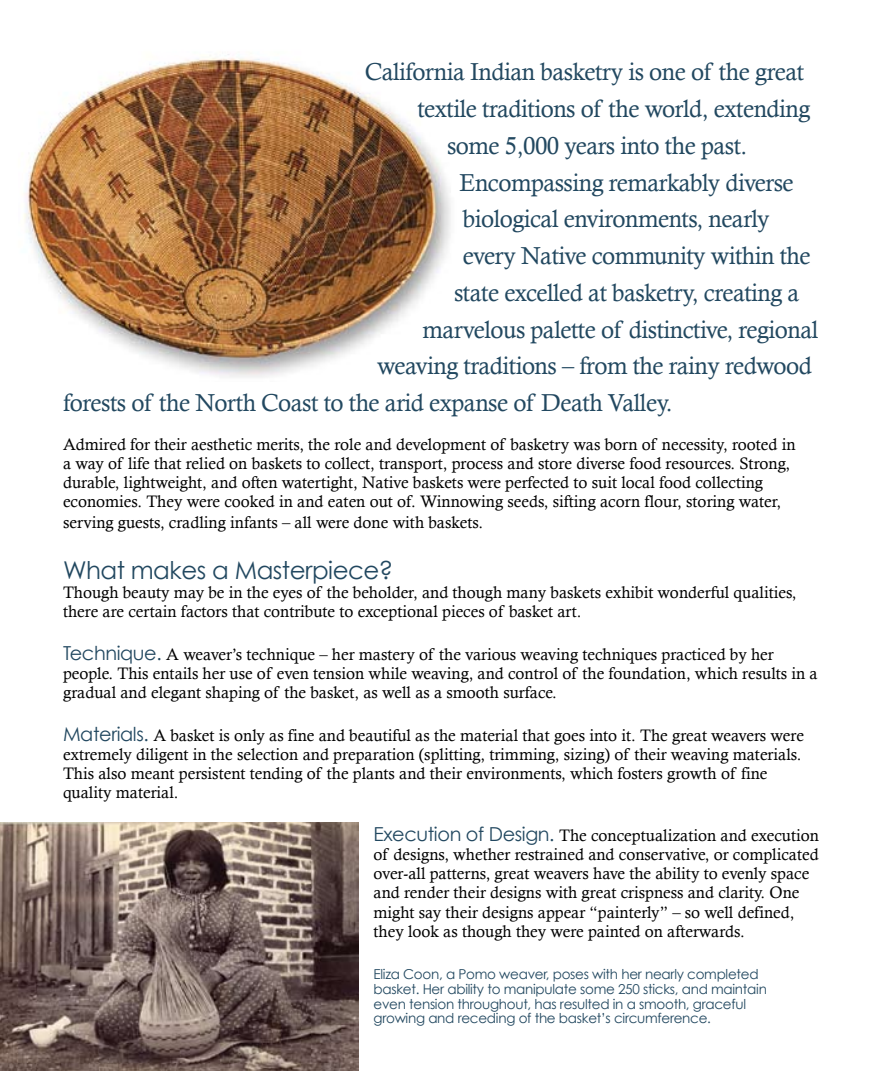
<style>
.page{position:relative;width:882px;height:1071px;background:#fff}
.page>*{position:absolute;margin:0;border:0;box-sizing:border-box;transform-origin:0 0}
.t1{font:24.5px "Calisto";letter-spacing:-.02em;color:#224860}
.t2{font:24.5px "Century Gothic";letter-spacing:-.02em;color:#224860}
.t3{font:16.62px/19.2px "Calisto";color:#000}
.t4{font:13.65px/14.9px "Century Gothic";letter-spacing:-.02em;color:#224860}
.s1{font-family:"Century Gothic";font-size:19.25px;color:#224860}
</style>
<div class="page">
<img style="left:23px;top:54px;width:428px;height:323px">
<img style="left:0;top:823px;width:358px;height:248px">
<h1 class="t1" style="left:365px;top:58px;width:441px">California Indian basketry is one of the great</h1>
<h1 class="t1" style="left:417px;top:95px;width:395px">textile traditions of the world, extending</h1>
<h1 class="t1" style="left:447px;top:131px;width:302px">some 5,000 years into the past.</h1>
<h1 class="t1" style="left:459px;top:168px;width:336px">Encompassing remarkably diverse</h1>
<h1 class="t1" style="left:463px;top:205px;width:308px">biological environments, nearly</h1>
<h1 class="t1" style="left:463px;top:242px;width:349px">every Native community within the</h1>
<h1 class="t1" style="left:454px;top:278px;width:347px">state excelled at basketry, creating a</h1>
<h1 class="t1" style="left:423px;top:315px;width:397px">marvelous palette of distinctive, regional</h1>
<h1 class="t1" style="left:377px;top:352px;width:436px">weaving traditions – from the rainy redwood</h1>
<h1 class="t1" style="left:63px;top:389px;width:611px">forests of the North Coast to the arid expanse of Death Valley.</h1>
<p class="t3" style="left:63px;top:434px;width:734px">Admired for their aesthetic merits, the role and development of basketry was born of necessity, rooted in a way of life that relied on baskets to collect, transport, process and store diverse food resources. Strong, durable, lightweight, and often watertight, Native baskets were perfected to suit local food collecting economies. They were cooked in and eaten out of. Winnowing seeds, sifting acorn flour, storing water,</p>
<p class="t3" style="left:63px;top:513px;width:422px">serving guests, cradling infants – all were done with baskets.</p>
<h1 class="t2" style="left:63px;top:555px;width:332px">What makes a Masterpiece?</h1>
<p class="t3" style="left:63px;top:583px;width:735px">Though beauty may be in the eyes of the beholder, and though many baskets exhibit wonderful qualities, there are certain factors that contribute to exceptional pieces of basket art.</p>
<p class="t3" style="left:63px;top:644px;width:756px"><span class="s1">Technique.</span> A weaver’s technique – her mastery of the various weaving techniques practiced by her people. This entails her use of even tension while weaving, and control of the foundation, which results in a gradual and elegant shaping of the basket, as well as a smooth surface.</p>
<p class="t3" style="left:63px;top:725px;width:742px"><span class="s1">Materials.</span> A basket is only as fine and beautiful as the material that goes into it. The great weavers were extremely diligent in the selection and preparation (splitting, trimming, sizing) of their weaving materials.<br>This also meant persistent tending of the plants and their environments, which fosters growth of fine quality material.</p>
<p class="t3" style="left:374px;top:825px;width:447px"><span class="s1">Execution of Design.</span> The conceptualization and execution of designs, whether restrained and conservative, or complicated over-all patterns, great weavers have the ability to evenly space and render their designs with great crispness and clarity. One might say their designs appear “painterly” – so well defined, they look as though they were painted on afterwards.</p>
<p class="t4" style="left:374px;top:966px;width:395px">Eliza Coon, a Pomo weaver, poses with her nearly completed basket. Her ability to manipulate some 250 sticks, and maintain even tension throughout, has resulted in a smooth, graceful growing and receding of the basket’s circumference.</p>
</div>
